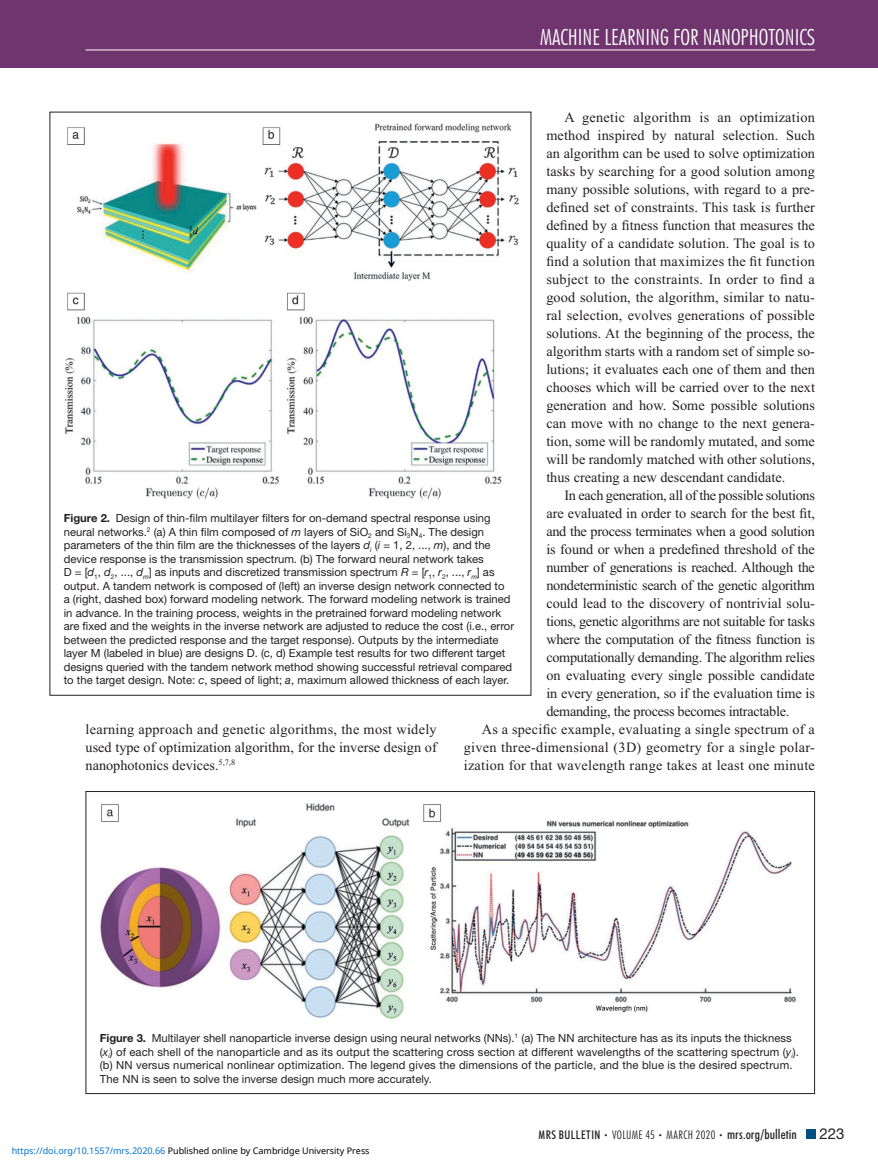
<style>
.page{position:relative;width:878px;height:1175px;background:#fff}
.page>*{position:absolute;margin:0;border:0;box-sizing:border-box;transform-origin:0 0}
.t1{font:300 condensed 22.5px "Futura BT";color:#fff}
.t2{font:15px "Helvetica Neue LT Std";color:#231f20}
.t3{font:14.25px/18px "Times New Roman";color:#231f20;text-align:justify}
.t4{font:14.25px "Times New Roman";letter-spacing:-.02em;color:#231f20}
.t5{font:14.25px "Times New Roman";letter-spacing:.02em;color:#231f20}
.t6{font:300 condensed 12px "Futura BT";letter-spacing:.03em;color:#231f20}
.t7{font:11.25px/13.5px "Helvetica Neue LT Std";color:#231f20}
.t8{font:9px "Noto Sans";color:#000}
.s1{font-weight:700}
.s2{font-style:italic}
.s3{color:#0172cf}
.s4{font-weight:500}
.s5{font-size:7.5px}
.s6{font-weight:500;font-size:13.5px}
</style>
<div class="page">
<div style="left:0;top:0;width:878px;height:68px;background:#70346e"></div>
<hr style="left:86px;top:50px;width:729px;height:1px;background:#fff">
<div style="left:806px;top:1130px;width:9px;height:8px;background:#005081"></div>
<img style="left:64px;top:123px;width:455px;height:376px">
<img style="left:100px;top:803px;width:696px;height:216px">
<h1 class="t1" style="left:540px;top:23px;width:276px">MACHINE LEARNING FOR NANOPHOTONICS</h1>
<p class="t3" style="left:546px;top:108px;width:270px;text-indent:18px">A genetic algorithm is an optimization method inspired by natural selection. Such an algorithm can be used to solve optimization tasks by searching for a good solution among many possible solutions, with regard to a pre&shy;defined set of constraints. This task is further defined by a fitness function that measures the quality of a candidate solution. The goal is to find a solution that maximizes the fit function subject to the constraints. In order to find a good solution, the algorithm, similar to natu&shy;ral selection, evolves generations of possible solutions. At the beginning of the process, the algorithm starts with a random set of simple so&shy;lutions; it evaluates each one of them and then chooses which will be carried over to the next generation and how. Some possible solutions can move with no change to the next genera&shy;tion, some will be randomly mutated, and some will be randomly matched with other solutions, thus creating a new descendant candidate.</p>
<p class="t4" style="left:564px;top:487px;width:252px">In each generation, all of the possible solutions</p>
<p class="t3" style="left:546px;top:504px;width:270px">are evaluated in order to search for the best fit,</p>
<p class="t4" style="left:546px;top:523px;width:270px">and the process terminates when a good solution</p>
<p class="t3" style="left:546px;top:540px;width:270px">is found or when a predefined threshold of the</p>
<p class="t4" style="left:546px;top:559px;width:270px">number of generations is reached. Although the</p>
<p class="t4" style="left:546px;top:577px;width:270px">nondeterministic search of the genetic algorithm</p>
<p class="t3" style="left:546px;top:594px;width:270px">could lead to the discovery of nontrivial solu-</p>
<p class="t4" style="left:546px;top:613px;width:270px">tions, genetic algorithms are not suitable for tasks</p>
<p class="t4" style="left:546px;top:631px;width:270px">where the computation of the fitness function is</p>
<p class="t4" style="left:546px;top:649px;width:270px">computationally demanding. The algorithm relies</p>
<p class="t3" style="left:546px;top:666px;width:270px">on evaluating every single possible candidate</p>
<p class="t3" style="left:546px;top:684px;width:270px">in every generation, so if the evaluation time is</p>
<p class="t4" style="left:546px;top:703px;width:244px">demanding, the process becomes intractable.</p>
<p class="t5" style="left:482px;top:721px;width:334px">As a specific example, evaluating a single spectrum of a</p>
<p class="t5" style="left:464px;top:739px;width:353px">given three-dimensional (3D) geometry for a single polar-</p>
<p class="t5" style="left:464px;top:757px;width:353px">ization for that wavelength range takes at least one minute</p>
<p class="t7" style="left:64px;top:511px;width:452px"><span class="s1">Figure 2.</span> Design of thin-film multilayer filters for on-demand spectral response using neural networks.<sup>2</sup> (a) A thin film composed of <span class="s2">m</span> layers of SiO<sub>2</sub> and Si<sub>3</sub>N<sub>4</sub>. The design parameters of the thin film are the thicknesses of the layers <span class="s2">d</span><sub>i</sub> (<span class="s2">i</span> = 1, 2, ..., <span class="s2">m</span>), and the device response is the transmission spectrum. (b) The forward neural network takes<br>D = [<span class="s2">d</span><sub>1</sub>, <span class="s2">d</span><sub>2</sub>, ..., <span class="s2">d</span><sub>m</sub>] as inputs and discretized transmission spectrum <span class="s2">R</span> = [<span class="s2">r</span><sub>1</sub>, <span class="s2">r</span><sub>2</sub>, ..., <span class="s2">r</span><sub>m</sub>] as output. A tandem network is composed of (left) an inverse design network connected to<br>a (right, dashed box) forward modeling network. The forward modeling network is trained in advance. In the training process, weights in the pretrained forward modeling network are fixed and the weights in the inverse network are adjusted to reduce the cost (i.e., error between the predicted response and the target response). Outputs by the intermediate layer M (labeled in blue) are designs D. (c, d) Example test results for two different target designs queried with the tandem network method showing successful retrieval compared to the target design. Note: <span class="s2">c</span>, speed of light; <span class="s2">a</span>, maximum allowed thickness of each layer.</p>
<p class="t3" style="left:86px;top:720px;width:353px">learning approach and genetic algorithms, the most widely used type of optimization algorithm, for the inverse design of nanophotonics devices.<sup>5,7,8</sup></p>
<p class="t7" style="left:100px;top:1031px;width:700px"><span class="s1">Figure 3.</span> Multilayer shell nanoparticle inverse design using neural networks (NNs).<sup>1</sup> (a) The NN architecture has as its inputs the thickness (<span class="s2">x</span><sub>i</sub>) of each shell of the nanoparticle and as its output the scattering cross section at different wavelengths of the scattering spectrum (<span class="s2">y</span><sub>i</sub>). (b) NN versus numerical nonlinear optimization. The legend gives the dimensions of the particle, and the blue is the desired spectrum.<br>The NN is seen to solve the inverse design much more accurately.</p>
<p class="t8" style="left:12px;top:1143px;width:359px"><span class="s3">https://doi.org/10.1557/mrs.2020.66</span> Published online by Cambridge University Press</p>
<p class="t6" style="left:538px;top:1127px;width:260px"><span class="s4">MRS BULLETIN</span> <span class="s5">•</span> VOLUME 45 <span class="s5">•</span> MARCH 2020 <span class="s5">•</span> <span class="s6">mrs.org/bulletin</span></p>
<h2 class="t2" style="left:819px;top:1124px;width:27px">223</h2>
</div>
